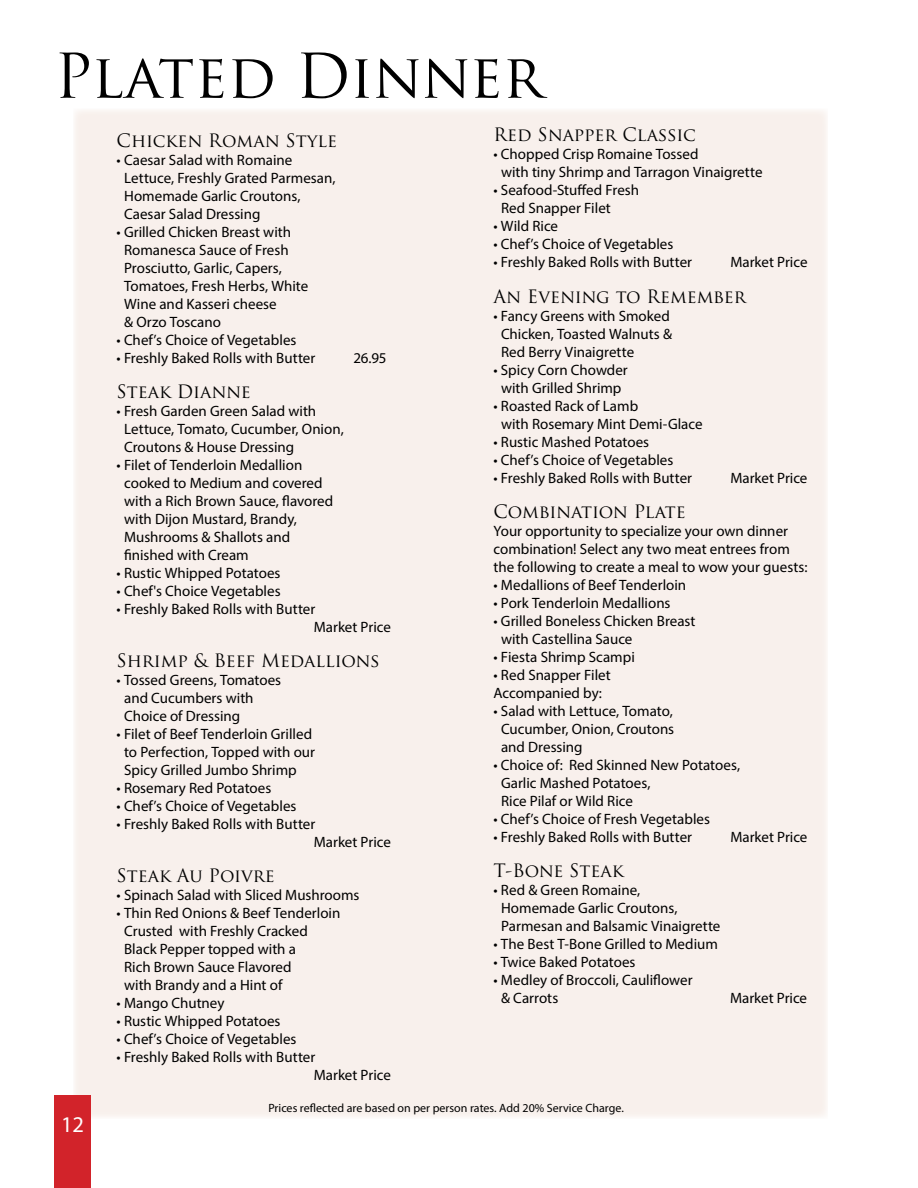
<style>
.page{position:relative;width:918px;height:1188px;background:#fff}
.page>*{position:absolute;margin:0;border:0;box-sizing:border-box;transform-origin:0 0}
.t1{font:60px "Trajan Pro";letter-spacing:-.015em;color:#000}
.t2{font:22.5px "Myriad Pro";color:#fff}
.t3{font:18px "Trajan Pro";color:#000}
.t4{font:15px/18px "Myriad Variable Concept";color:#000}
.t5{font:12px "Myriad Variable Concept";color:#000}
</style>
<div class="page">
<div style="left:73px;top:109px;width:755px;height:1010px;background:#f7eee9"></div>
<div style="left:54px;top:1095px;width:37px;height:93px;background:#d2232a"></div>
<h1 class="t1" style="left:54px;top:38px;width:490px">Plated Dinner</h1>
<p class="t3" style="left:117px;top:129px;width:222px">Chicken Roman Style</p>
<p class="t4" style="left:124px;top:151px;width:213px;text-indent:-8px">• Caesar Salad with Romaine<br>Lettuce, Freshly Grated Parmesan,<br>Homemade Garlic Croutons,<br>Caesar Salad Dressing</p>
<p class="t4" style="left:124px;top:223px;width:186px;text-indent:-8px">• Grilled Chicken Breast with<br>Romanesca Sauce of Fresh<br>Prosciutto, Garlic, Capers,<br>Tomatoes, Fresh Herbs, White<br>Wine and Kasseri cheese<br>&amp; Orzo Toscano</p>
<p class="t4" style="left:117px;top:331px;width:181px">• Chef’s Choice of Vegetables</p>
<p class="t4" style="left:117px;top:349px;width:200px">• Freshly Baked Rolls with Butter</p>
<p class="t4" style="left:353px;top:349px;width:35px">26.95</p>
<p class="t3" style="left:117px;top:380px;width:135px">Steak Dianne</p>
<p class="t4" style="left:124px;top:402px;width:221px;text-indent:-8px">• Fresh Garden Green Salad with<br>Lettuce, Tomato, Cucumber, Onion,<br>Croutons &amp; House Dressing</p>
<p class="t4" style="left:124px;top:456px;width:211px;text-indent:-8px">• Filet of Tenderloin Medallion cooked to Medium and covered with a Rich Brown Sauce, flavored with Dijon Mustard, Brandy,<br>Mushrooms &amp; Shallots and finished with Cream</p>
<p class="t4" style="left:117px;top:564px;width:165px">• Rustic Whipped Potatoes</p>
<p class="t4" style="left:117px;top:582px;width:165px">• Chef's Choice Vegetables</p>
<p class="t4" style="left:314px;top:600px;width:79px;text-indent:-197px">• Freshly Baked Rolls with Butter<br>Market Price</p>
<p class="t3" style="left:117px;top:649px;width:265px">Shrimp &amp; Beef Medallions</p>
<p class="t4" style="left:124px;top:671px;width:159px;text-indent:-8px">• Tossed Greens, Tomatoes and Cucumbers with<br>Choice of Dressing</p>
<p class="t4" style="left:124px;top:725px;width:192px;text-indent:-8px">• Filet of Beef Tenderloin Grilled to Perfection, Topped with our<br>Spicy Grilled Jumbo Shrimp</p>
<p class="t4" style="left:117px;top:779px;width:156px">• Rosemary Red Potatoes</p>
<p class="t4" style="left:117px;top:797px;width:181px">• Chef’s Choice of Vegetables</p>
<p class="t4" style="left:314px;top:815px;width:79px;text-indent:-197px">• Freshly Baked Rolls with Butter<br>Market Price</p>
<p class="t3" style="left:117px;top:864px;width:160px">Steak Au Poivre</p>
<p class="t4" style="left:117px;top:886px;width:244px">• Spinach Salad with Sliced Mushrooms</p>
<p class="t4" style="left:124px;top:904px;width:218px;text-indent:-8px">• Thin Red Onions &amp; Beef Tenderloin<br>Crusted with Freshly Cracked<br>Black Pepper topped with a<br>Rich Brown Sauce Flavored<br>with Brandy and a Hint of</p>
<p class="t4" style="left:117px;top:994px;width:109px">• Mango Chutney</p>
<p class="t4" style="left:117px;top:1012px;width:165px">• Rustic Whipped Potatoes</p>
<p class="t4" style="left:117px;top:1030px;width:181px">• Chef’s Choice of Vegetables</p>
<p class="t4" style="left:314px;top:1048px;width:79px;text-indent:-197px">• Freshly Baked Rolls with Butter<br>Market Price</p>
<p class="t3" style="left:494px;top:124px;width:204px">Red Snapper Classic</p>
<p class="t4" style="left:501px;top:145px;width:263px;text-indent:-8px">• Chopped Crisp Romaine Tossed<br>with tiny Shrimp and Tarragon Vinaigrette</p>
<p class="t4" style="left:501px;top:181px;width:140px;text-indent:-8px">• Seafood-Stuffed Fresh<br>Red Snapper Filet</p>
<p class="t4" style="left:494px;top:217px;width:66px">• Wild Rice</p>
<p class="t4" style="left:494px;top:235px;width:181px">• Chef’s Choice of Vegetables</p>
<p class="t4" style="left:494px;top:253px;width:200px">• Freshly Baked Rolls with Butter</p>
<p class="t4" style="left:730px;top:253px;width:79px">Market Price</p>
<p class="t3" style="left:494px;top:285px;width:254px">An Evening to Remember</p>
<p class="t4" style="left:501px;top:307px;width:173px;text-indent:-8px">• Fancy Greens with Smoked<br>Chicken, Toasted Walnuts &amp;<br>Red Berry Vinaigrette</p>
<p class="t4" style="left:494px;top:361px;width:136px;text-align:center">• Spicy Corn Chowder with Grilled Shrimp</p>
<p class="t4" style="left:501px;top:397px;width:203px;text-indent:-8px">• Roasted Rack of Lamb<br>with Rosemary Mint Demi-Glace</p>
<p class="t4" style="left:494px;top:433px;width:157px">• Rustic Mashed Potatoes</p>
<p class="t4" style="left:494px;top:451px;width:181px">• Chef’s Choice of Vegetables</p>
<p class="t4" style="left:494px;top:469px;width:200px">• Freshly Baked Rolls with Butter</p>
<p class="t4" style="left:730px;top:469px;width:79px">Market Price</p>
<p class="t3" style="left:494px;top:500px;width:194px">Combination Plate</p>
<p class="t4" style="left:494px;top:522px;width:315px">Your opportunity to specialize your own dinner combination! Select any two meat entrees from the following to create a meal to wow your guests:</p>
<p class="t4" style="left:494px;top:576px;width:194px">• Medallions of Beef Tenderloin</p>
<p class="t4" style="left:494px;top:594px;width:178px">• Pork Tenderloin Medallions</p>
<p class="t4" style="left:501px;top:612px;width:196px;text-indent:-8px">• Grilled Boneless Chicken Breast with Castellina Sauce</p>
<p class="t4" style="left:494px;top:648px;width:143px">• Fiesta Shrimp Scampi</p>
<p class="t4" style="left:494px;top:666px;width:119px">• Red Snapper Filet<br>Accompanied by:</p>
<p class="t4" style="left:501px;top:702px;width:175px;text-align:justify;text-indent:-8px">• Salad with Lettuce, Tomato, Cucumber, Onion, Croutons and Dressing</p>
<p class="t4" style="left:501px;top:756px;width:241px;text-indent:-8px">• Choice of: Red Skinned New Potatoes,<br>Garlic Mashed Potatoes,<br>Rice Pilaf or Wild Rice</p>
<p class="t4" style="left:494px;top:810px;width:218px">• Chef’s Choice of Fresh Vegetables</p>
<p class="t4" style="left:494px;top:828px;width:200px">• Freshly Baked Rolls with Butter</p>
<p class="t4" style="left:730px;top:828px;width:79px">Market Price</p>
<p class="t3" style="left:494px;top:859px;width:132px">T-Bone Steak</p>
<p class="t4" style="left:501px;top:881px;width:221px;text-indent:-8px">• Red &amp; Green Romaine,<br>Homemade Garlic Croutons,<br>Parmesan and Balsamic Vinaigrette</p>
<p class="t4" style="left:494px;top:935px;width:226px">• The Best T-Bone Grilled to Medium</p>
<p class="t4" style="left:494px;top:953px;width:144px">• Twice Baked Potatoes</p>
<p class="t4" style="left:501px;top:971px;width:193px;text-indent:-8px">• Medley of Broccoli, Cauliflower &amp; Carrots</p>
<p class="t4" style="left:730px;top:989px;width:79px">Market Price</p>
<h2 class="t2" style="left:61px;top:1110px;width:25px">12</h2>
<p class="t5" style="left:268px;top:1101px;width:357px">Prices reflected are based on per person rates. Add 20% Service Charge.</p>
</div>
